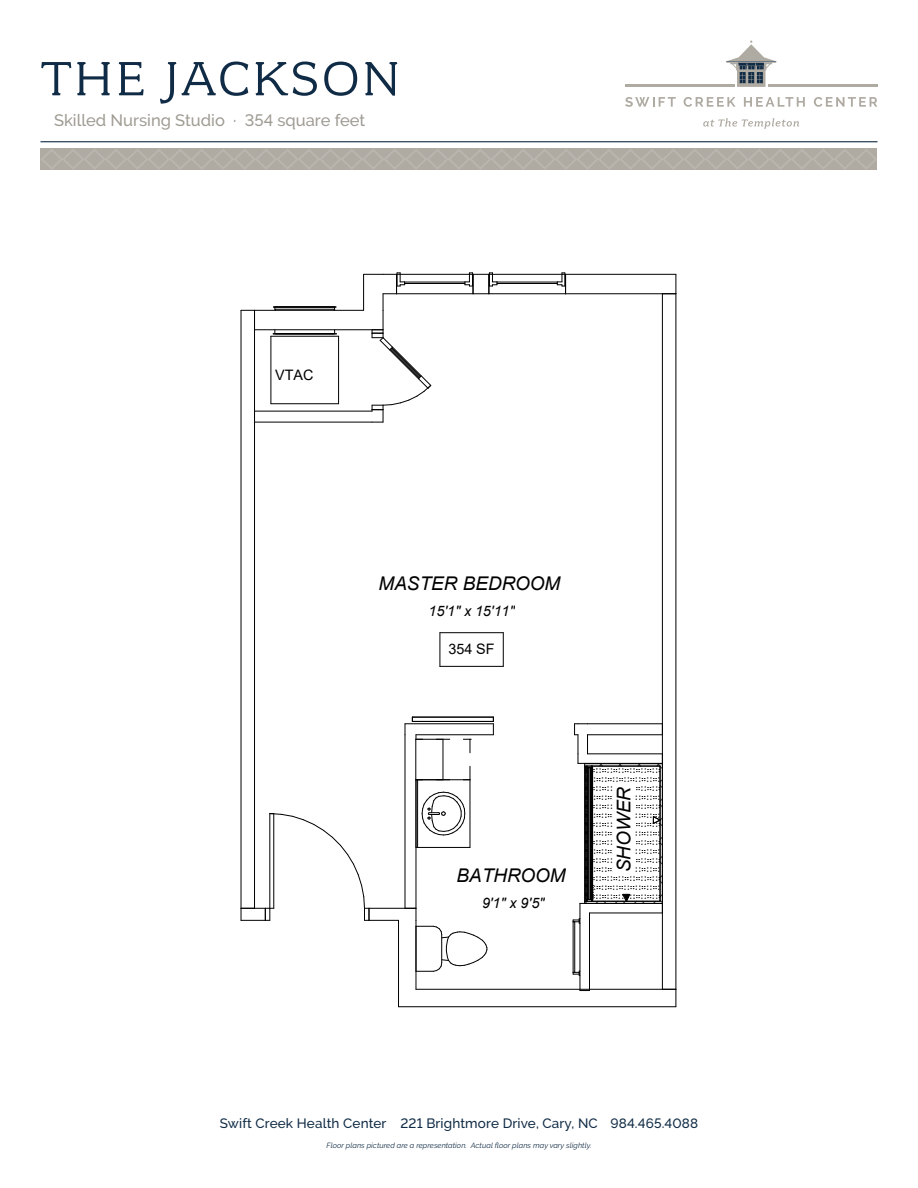
<style>
.page{position:relative;width:918px;height:1188px;background:#fff}
.page>*{position:absolute;margin:0;border:0;box-sizing:border-box;transform-origin:0 0}
.t1{font:54px "Fairplex Wide OT";letter-spacing:.025em;color:#102b45}
.t2{font:italic 18.9px "Arial";color:#000}
.t3{font:500 16.5px "Raleway";color:#a09c94}
.t4{font:italic 14.4px "Arial";color:#000}
.t5{font:14.4px "Arial";letter-spacing:-.005em;color:#000}
.t6{font:500 13.5px "Raleway";letter-spacing:.01em;color:#102b45}
.t7{font:italic 7.5px "Raleway";letter-spacing:.01em;color:#102b45}
</style>
<div class="page">
<hr style="left:40px;top:141px;width:838px;height:1px;background:#102b45">
<hr style="left:768px;top:86px;width:110px;height:1px;background:#afaaa2">
<hr style="left:768px;top:84px;width:110px;height:1px;background:#afaaa2">
<hr style="left:625px;top:86px;width:109px;height:1px;background:#afaaa2">
<hr style="left:625px;top:84px;width:109px;height:1px;background:#afaaa2">
<svg style="left:726px;top:41px;width:50px;height:46px"></svg>
<svg style="left:625px;top:97px;width:51px;height:10px"></svg>
<svg style="left:684px;top:97px;width:52px;height:10px"></svg>
<svg style="left:744px;top:97px;width:61px;height:10px"></svg>
<svg style="left:814px;top:97px;width:63px;height:10px"></svg>
<svg style="left:703px;top:118px;width:96px;height:11px"></svg>
<svg style="left:40px;top:148px;width:837px;height:22px;background:#b1aca4"></svg>
<hr style="left:405px;top:723px;width:88px;height:1px;background:#000">
<hr style="left:416px;top:734px;width:77px;height:1px;background:#000">
<hr style="left:416px;top:780px;width:1px;height:128px;background:#000">
<hr style="left:405px;top:735px;width:1px;height:173px;background:#000">
<hr style="left:416px;top:989px;width:246px;height:1px;background:#000">
<svg style="left:398px;top:989px;width:1px;height:18px"></svg>
<hr style="left:399px;top:1006px;width:277px;height:1px;background:#000">
<hr style="left:369px;top:908px;width:47px;height:1px;background:#000">
<hr style="left:369px;top:920px;width:30px;height:1px;background:#000">
<svg style="left:406px;top:908px;width:11px;height:12px"></svg>
<hr style="left:241px;top:310px;width:1px;height:598px;background:#000">
<hr style="left:254px;top:330px;width:1px;height:578px;background:#000">
<hr style="left:566px;top:293px;width:96px;height:1px;background:#000">
<hr style="left:566px;top:274px;width:110px;height:1px;background:#000">
<hr style="left:489px;top:293px;width:77px;height:1px;background:#000">
<hr style="left:397px;top:293px;width:76px;height:1px;background:#000">
<hr style="left:397px;top:274px;width:76px;height:1px;background:#000">
<hr style="left:489px;top:274px;width:77px;height:1px;background:#000">
<hr style="left:676px;top:294px;width:1px;height:695px;background:#000">
<hr style="left:662px;top:294px;width:1px;height:695px;background:#000">
<svg style="left:662px;top:274px;width:15px;height:20px"></svg>
<svg style="left:662px;top:989px;width:15px;height:18px"></svg>
<hr style="left:275px;top:309px;width:59px;height:1px;background:#000">
<hr style="left:274px;top:307px;width:62px;height:1px;background:#000">
<hr style="left:273px;top:334px;width:63px;height:1px;background:#000">
<hr style="left:273px;top:333px;width:63px;height:1px;background:#000">
<hr style="left:338px;top:336px;width:1px;height:68px;background:#000">
<hr style="left:271px;top:336px;width:68px;height:1px;background:#000">
<hr style="left:271px;top:336px;width:1px;height:68px;background:#000">
<hr style="left:271px;top:403px;width:68px;height:1px;background:#000">
<hr style="left:255px;top:422px;width:117px;height:1px;background:#000">
<hr style="left:255px;top:411px;width:117px;height:1px;background:#000">
<hr style="left:574px;top:922px;width:1px;height:50px;background:#000">
<hr style="left:573px;top:922px;width:1px;height:50px;background:#000">
<svg style="left:573px;top:971px;width:7px;height:5px"></svg>
<hr style="left:589px;top:913px;width:1px;height:78px;background:#000">
<hr style="left:580px;top:903px;width:1px;height:88px;background:#000">
<svg style="left:573px;top:723px;width:90px;height:201px"></svg>
<hr style="left:416px;top:739px;width:1px;height:41px;background:#000">
<hr style="left:443px;top:739px;width:1px;height:41px;background:#000">
<svg style="left:463px;top:766px;width:8px;height:14px"></svg>
<svg style="left:416px;top:735px;width:34px;height:5px"></svg>
<svg style="left:463px;top:739px;width:8px;height:14px"></svg>
<svg style="left:417px;top:926px;width:71px;height:46px"></svg>
<hr style="left:416px;top:920px;width:1px;height:69px;background:#000">
<hr style="left:398px;top:920px;width:1px;height:69px;background:#000">
<svg style="left:493px;top:717px;width:1px;height:18px"></svg>
<hr style="left:412px;top:717px;width:81px;height:1px;background:#000">
<hr style="left:412px;top:721px;width:81px;height:1px;background:#000">
<svg style="left:241px;top:813px;width:129px;height:108px"></svg>
<hr style="left:416px;top:847px;width:54px;height:1px;background:#000">
<hr style="left:470px;top:780px;width:1px;height:67px;background:#000">
<hr style="left:416px;top:780px;width:54px;height:1px;background:#000">
<hr style="left:417px;top:780px;width:1px;height:67px;background:#000">
<svg style="left:422px;top:792px;width:43px;height:43px"></svg>
<hr style="left:255px;top:329px;width:128px;height:1px;background:#000">
<hr style="left:255px;top:310px;width:109px;height:1px;background:#000">
<svg style="left:241px;top:310px;width:14px;height:20px"></svg>
<hr style="left:363px;top:274px;width:1px;height:36px;background:#000">
<svg style="left:364px;top:273px;width:68px;height:150px"></svg>
<hr style="left:405px;top:283px;width:60px;height:1px;background:#000">
<hr style="left:405px;top:282px;width:60px;height:1px;background:#000">
<svg style="left:465px;top:273px;width:33px;height:21px"></svg>
<hr style="left:497px;top:283px;width:60px;height:1px;background:#000">
<hr style="left:497px;top:282px;width:60px;height:1px;background:#000">
<svg style="left:557px;top:273px;width:9px;height:21px"></svg>
<div style="left:613px;top:787px;width:22px;height:85px;background:#fff"></div>
<hr style="left:440px;top:632px;width:63px;height:1px;background:#000">
<hr style="left:503px;top:633px;width:1px;height:33px;background:#000">
<hr style="left:440px;top:666px;width:63px;height:1px;background:#000">
<hr style="left:440px;top:633px;width:1px;height:33px;background:#000">
<h1 class="t1" style="left:40px;top:48px;width:362px">THE JACKSON</h1>
<h3 class="t3" style="left:54px;top:111px;width:313px">Skilled Nursing Studio · 354 square feet</h3>
<h3 class="t5" style="left:275px;top:365px;width:40px">VTAC</h3>
<h2 class="t2" style="left:379px;top:571px;width:183px">MASTER BEDROOM</h2>
<h3 class="t4" style="left:429px;top:602px;width:87px">15'1" x 15'11"</h3>
<h3 class="t5" style="left:449px;top:639px;width:48px">354 SF</h3>
<h2 class="t2" style="left:457px;top:863px;width:110px">BATHROOM</h2>
<h3 class="t4" style="left:482px;top:894px;width:64px">9'1" x 9'5"</h3>
<h2 class="t2" style="left:612px;top:872px;width:87px;rotate:-90deg">SHOWER</h2>
<h3 class="t6" style="left:220px;top:1115px;width:480px">Swift Creek Health Center 221 Brightmore Drive, Cary, NC 984.465.4088</h3>
<p class="t7" style="left:326px;top:1141px;width:267px">Floor plans pictured are a representation. Actual floor plans may vary slightly.</p>
</div>
